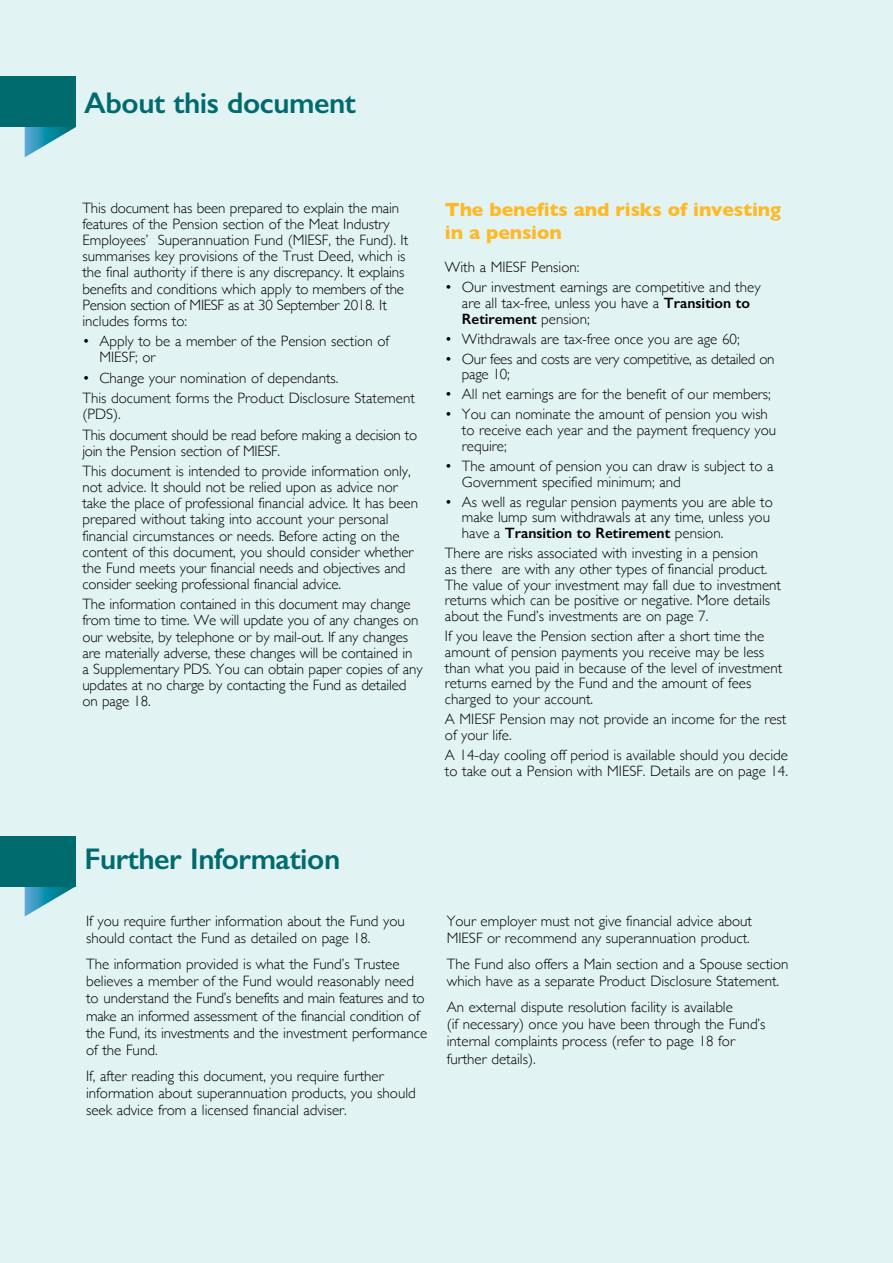
<style>
.page{position:relative;width:893px;height:1263px;background:#e2f3f3}
.page>*{position:absolute;margin:0;border:0;box-sizing:border-box;transform-origin:0 0}
.t1{font:600 30px "Gill Sans";letter-spacing:-.015em;color:#006b6e}
.t2{font:700 19.5px/23.4px "Gill Sans";letter-spacing:-.01em;color:#fdb927}
.t3{font:300 15px/16.2px "Gill Sans";color:#000}
.t4{font:300 15px/20.4px "Gill Sans";letter-spacing:-.02em;color:#000}
.s1{font-weight:600}
</style>
<div class="page">
<svg style="left:25px;top:127px;width:51px;height:30px"></svg>
<div style="left:0;top:77px;width:76px;height:50px;background:#006b6e"></div>
<svg style="left:25px;top:886px;width:51px;height:30px"></svg>
<div style="left:0;top:836px;width:76px;height:50px;background:#006b6e"></div>
<h1 class="t1" style="left:84px;top:84px;width:273px">About this document</h1>
<p class="t3" style="left:82px;top:199px;width:327px">This document has been prepared to explain the main features of the Pension section of the Meat Industry Employees’ Superannuation Fund (MIESF, the Fund). It summarises key provisions of the Trust Deed, which is the final authority if there is any discrepancy. It explains benefits and conditions which apply to members of the Pension section of MIESF as at 30 September 2018. It includes forms to:</p>
<p class="t3" style="left:99px;top:332px;width:291px;text-indent:-17px">• Apply to be a member of the Pension section of<br>MIESF; or</p>
<p class="t3" style="left:82px;top:367px;width:334px;line-height:20.4px">• Change your nomination of dependants.<br>This document forms the Product Disclosure Statement</p>
<p class="t4" style="left:82px;top:403px;width:336px">(PDS).<br>This document should be read before making a decision to</p>
<p class="t3" style="left:82px;top:440px;width:330px;line-height:20.4px">join the Pension section of MIESF.<br>This document is intended to provide information only,</p>
<p class="t3" style="left:82px;top:478px;width:337px">not advice. It should not be relied upon as advice nor take the place of professional financial advice. It has been prepared without taking into account your personal financial circumstances or needs. Before acting on the content of this document, you should consider whether the Fund meets your financial needs and objectives and consider seeking professional financial advice.</p>
<p class="t3" style="left:82px;top:595px;width:342px">The information contained in this document may change from time to time. We will update you of any changes on our website, by telephone or by mail-out. If any changes are materially adverse, these changes will be contained in<br>a Supplementary PDS. You can obtain paper copies of any updates at no charge by contacting the Fund as detailed on page 18.</p>
<h2 class="t2" style="left:445px;top:197px;width:338px">The benefits and risks of investing in a pension</h2>
<p class="t3" style="left:445px;top:258px;width:136px">With a MIESF Pension:</p>
<p class="t3" style="left:462px;top:279px;width:300px;line-height:15.8px;text-indent:-17px">• Our investment earnings are competitive and they are all tax-free, unless you have a <span class="s1">Transition to<br>Retirement</span> pension;</p>
<p class="t3" style="left:445px;top:330px;width:296px">• Withdrawals are tax-free once you are age 60;</p>
<p class="t4" style="left:462px;top:350px;width:314px;line-height:15.8px;text-indent:-17px">• Our fees and costs are very competitive, as detailed on page 10;</p>
<p class="t3" style="left:445px;top:386px;width:327px">• All net earnings are for the benefit of our members;</p>
<p class="t3" style="left:462px;top:406px;width:316px;line-height:15.8px;text-indent:-17px">• You can nominate the amount of pension you wish to receive each year and the payment frequency you require;</p>
<p class="t3" style="left:462px;top:457px;width:313px;line-height:15.8px;text-indent:-17px">• The amount of pension you can draw is subject to a<br>Government specified minimum; and</p>
<p class="t3" style="left:462px;top:493px;width:312px;line-height:15.8px;text-indent:-17px">• As well as regular pension payments you are able to make lump sum withdrawals at any time, unless you have a <span class="s1">Transition to Retirement</span> pension.</p>
<p class="t3" style="left:445px;top:545px;width:338px;line-height:15.8px">There are risks associated with investing in a pension<br>as there are with any other types of financial product.<br>The value of your investment may fall due to investment returns which can be positive or negative. More details about the Fund’s investments are on page 7.</p>
<p class="t3" style="left:445px;top:628px;width:339px;line-height:15.8px">If you leave the Pension section after a short time the amount of pension payments you receive may be less than what you paid in because of the level of investment returns earned by the Fund and the amount of fees charged to your account.</p>
<p class="t3" style="left:445px;top:711px;width:343px;line-height:15.8px">A MIESF Pension may not provide an income for the rest of your life.</p>
<p class="t3" style="left:445px;top:746px;width:345px;line-height:15.8px">A 14-day cooling off period is available should you decide to take out a Pension with MIESF. Details are on page 14.</p>
<h1 class="t1" style="left:84px;top:841px;width:257px">Further Information</h1>
<p class="t3" style="left:86px;top:911px;width:320px;line-height:17.2px">If you require further information about the Fund you should contact the Fund as detailed on page 18.</p>
<p class="t3" style="left:86px;top:954px;width:343px;line-height:17.2px">The information provided is what the Fund’s Trustee believes a member of the Fund would reasonably need to understand the Fund’s benefits and main features and to make an informed assessment of the financial condition of the Fund, its investments and the investment performance of the Fund.</p>
<p class="t3" style="left:86px;top:1066px;width:331px;line-height:17.2px">If, after reading this document, you require further information about superannuation products, you should seek advice from a licensed financial adviser.</p>
<p class="t3" style="left:447px;top:911px;width:307px;line-height:17.2px">Your employer must not give financial advice about<br>MIESF or recommend any superannuation product.</p>
<p class="t3" style="left:447px;top:954px;width:343px;line-height:17.2px">The Fund also offers a Main section and a Spouse section which have as a separate Product Disclosure Statement.</p>
<p class="t3" style="left:447px;top:997px;width:320px;line-height:17.2px">An external dispute resolution facility is available<br>(if necessary) once you have been through the Fund’s internal complaints process (refer to page 18 for further details).</p>
</div>
